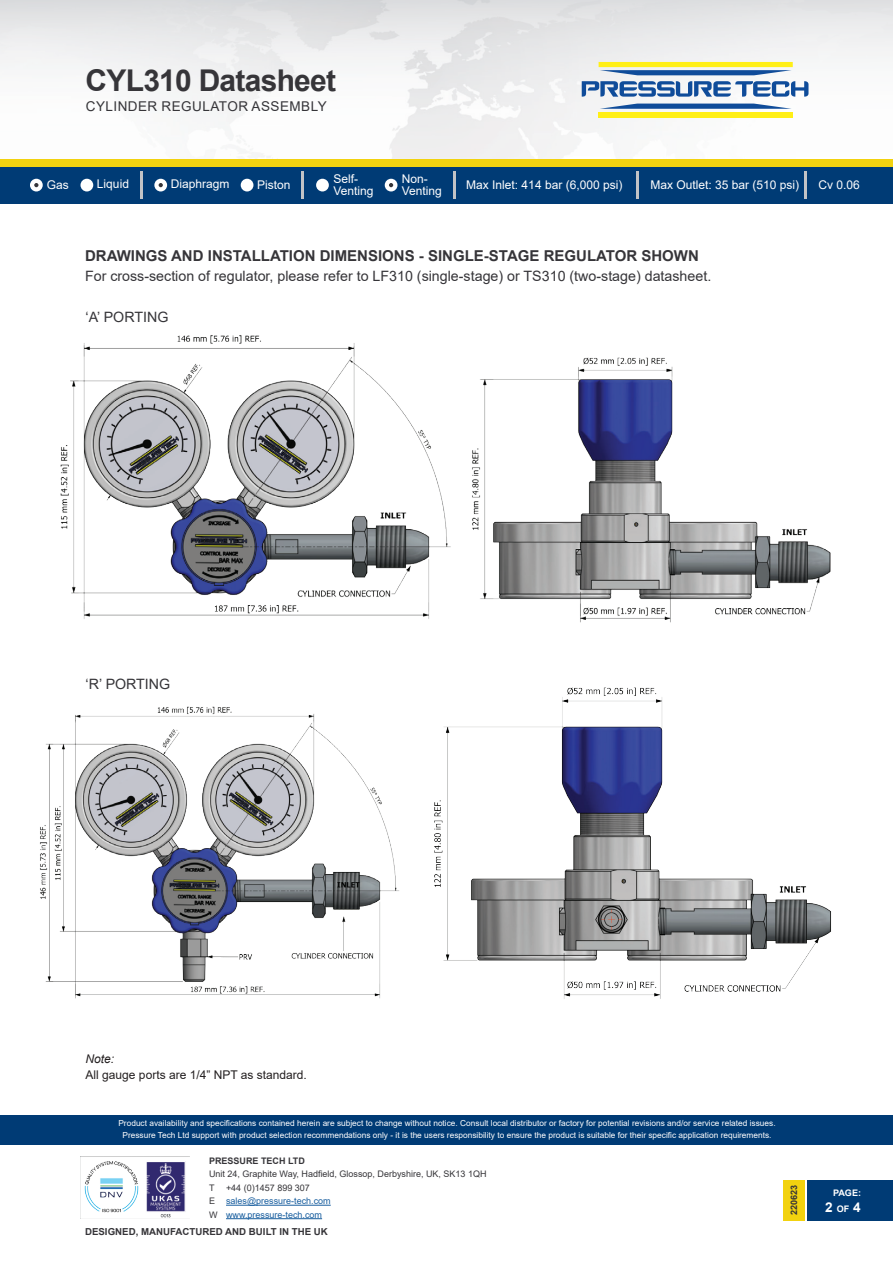
<style>
.page{position:relative;width:893px;height:1263px;background:#fff}
.page>*{position:absolute;margin:0;border:0;box-sizing:border-box;transform-origin:0 0}
.t1{font:700 30px "Arial";letter-spacing:-.025em;color:#363539}
.PT-Body_Copy{font:700 15px "Arial";color:#363539}
.PT-Body_Copy-2{font:14.25px "Arial";color:#363539}
.t2{font:13.5px "Arial";letter-spacing:.035em;color:#363539}
.t3{font:700 13.5px "Arial";color:#fff}
.t4{font:12px/12px "Arial";color:#fff}
.PT-Body_Copy-3{font:12px "Arial";color:#231f20}
.PT-Body_Copy-4{font:italic 12px "Arial";color:#231f20}
.t5{font:700 9.6px "Arial";color:#363539}
.t6{font:9px/13.5px "Arial";color:#175d9e}
.t7{font:9px/13.5px "Arial";color:#363539}
.t8{font:700 9px "Arial";color:#363539}
.t9{font:700 9px "Arial";color:#fff}
.t10{font:8.25px/12px "Arial";color:#fff;text-align:center}
.s1{color:#363539}
.s2{font-size:9px}
</style>
<div class="page">
<img style="left:0;top:0;width:893px;height:159px">
<svg style="left:582px;top:81px;width:226px;height:16px"></svg>
<svg style="left:600px;top:104px;width:192px;height:5px"></svg>
<svg style="left:599px;top:62px;width:194px;height:13px"></svg>
<div style="left:599px;top:112px;width:194px;height:5px;background:#ffef16"></div>
<div style="left:0;top:1114px;width:893px;height:30px;background:#003b75"></div>
<div style="left:808px;top:1179px;width:85px;height:41px;background:#003b75"></div>
<div style="left:783px;top:1179px;width:21px;height:41px;background:#f2d20f"></div>
<div style="left:0;top:166px;width:893px;height:38px;background:#003b75"></div>
<div style="left:0;top:159px;width:893px;height:7px;background:#f2d20f"></div>
<div style="left:80px;top:179px;width:13px;height:12px;background:#fff;border-radius:50%"></div>
<div style="left:154px;top:179px;width:13px;height:12px;background:#fff;border-radius:50%"></div>
<div style="left:241px;top:179px;width:12px;height:12px;background:#fff;border-radius:50%"></div>
<hr style="left:453px;top:171px;width:2px;height:28px;background:#c2c3c6">
<hr style="left:636px;top:171px;width:2px;height:28px;background:#c2c3c6">
<hr style="left:805px;top:171px;width:2px;height:28px;background:#c2c3c6">
<hr style="left:140px;top:171px;width:2px;height:28px;background:#c2c3c6">
<div style="left:30px;top:179px;width:13px;height:12px;background:#fff;border-radius:50%"></div>
<svg style="left:34px;top:183px;width:4px;height:4px"></svg>
<svg style="left:159px;top:183px;width:4px;height:4px"></svg>
<div style="left:316px;top:179px;width:13px;height:12px;background:#fff;border-radius:50%"></div>
<div style="left:385px;top:179px;width:12px;height:12px;background:#fff;border-radius:50%"></div>
<hr style="left:302px;top:171px;width:2px;height:28px;background:#c2c3c6">
<svg style="left:389px;top:183px;width:4px;height:4px"></svg>
<hr style="left:226px;top:1205px;width:105px;height:1px;background:#175d9e">
<hr style="left:226px;top:1218px;width:96px;height:1px;background:#175d9e">
<img style="left:84px;top:1161px;width:102px;height:57px">
<img style="left:60px;top:335px;width:391px;height:284px">
<img style="left:472px;top:357px;width:359px;height:266px">
<img style="left:40px;top:706px;width:359px;height:293px">
<img style="left:434px;top:687px;width:397px;height:312px">
<h1 class="t1" style="left:86px;top:59px;width:252px">CYL310 Datasheet</h1>
<h3 class="t2" style="left:86px;top:97px;width:242px">CYLINDER REGULATOR ASSEMBLY</h3>
<h3 class="t4" style="left:333px;top:173px;width:42px">Self-<br>Venting</h3>
<h3 class="t4" style="left:402px;top:173px;width:42px">Non-<br>Venting</h3>
<h3 class="t4" style="left:47px;top:179px;width:24px">Gas</h3>
<h3 class="t4" style="left:97px;top:178px;width:34px">Liquid</h3>
<h3 class="t4" style="left:171px;top:178px;width:60px">Diaphragm</h3>
<h3 class="t4" style="left:257px;top:179px;width:35px">Piston</h3>
<h3 class="t4" style="left:466px;top:179px;width:158px">Max Inlet: 414 bar (6,000 psi)</h3>
<h3 class="t4" style="left:650px;top:179px;width:150px">Max Outlet: 35 bar (510 psi)</h3>
<h3 class="t4" style="left:818px;top:179px;width:43px">Cv 0.06</h3>
<p class="PT-Body_Copy" style="left:85px;top:245px;width:615px">DRAWINGS AND INSTALLATION DIMENSIONS - SINGLE-STAGE REGULATOR SHOWN</p>
<p class="PT-Body_Copy-2" style="left:85px;top:266px;width:628px">For cross-section of regulator, please refer to LF310 (single-stage) or TS310 (two-stage) datasheet.</p>
<p class="PT-Body_Copy-2" style="left:86px;top:307px;width:84px">‘A’ PORTING</p>
<p class="PT-Body_Copy-2" style="left:86px;top:674px;width:86px">‘R’ PORTING</p>
<p class="PT-Body_Copy-4" style="left:86px;top:1051px;width:30px">Note:</p>
<p class="PT-Body_Copy-3" style="left:86px;top:1067px;width:223px">All gauge ports are 1/4” NPT as standard.</p>
<p class="t10" style="left:118px;top:1117px;width:659px">Product availability and specifications contained herein are subject to change without notice. Consult local distributor or factory for potential revisions and/or service related issues.<br>Pressure Tech Ltd support with product selection recommendations only - it is the users responsibility to ensure the product is suitable for their specific application requirements.</p>
<p class="t8" style="left:209px;top:1154px;width:97px">PRESSURE TECH LTD</p>
<p class="t7" style="left:209px;top:1167px;width:279px">Unit 24, Graphite Way, Hadfield, Glossop, Derbyshire, UK, SK13 1QH<br>T</p>
<p class="t6" style="left:209px;top:1181px;width:123px;text-indent:17px"><span class="s1">+44 (0)1457 899 307<br>E</span> sales@pressure-tech.com<br><span class="s1">W</span> www.pressure-tech.com</p>
<p class="t5" style="left:85px;top:1225px;width:244px">DESIGNED, MANUFACTURED AND BUILT IN THE UK</p>
<p class="t8" style="left:788px;top:1215px;width:32px;rotate:-90deg">220623</p>
<p class="t9" style="left:833px;top:1186px;width:30px">PAGE:</p>
<p class="t3" style="left:825px;top:1198px;width:37px">2 <span class="s2">OF</span> 4</p>
</div>
